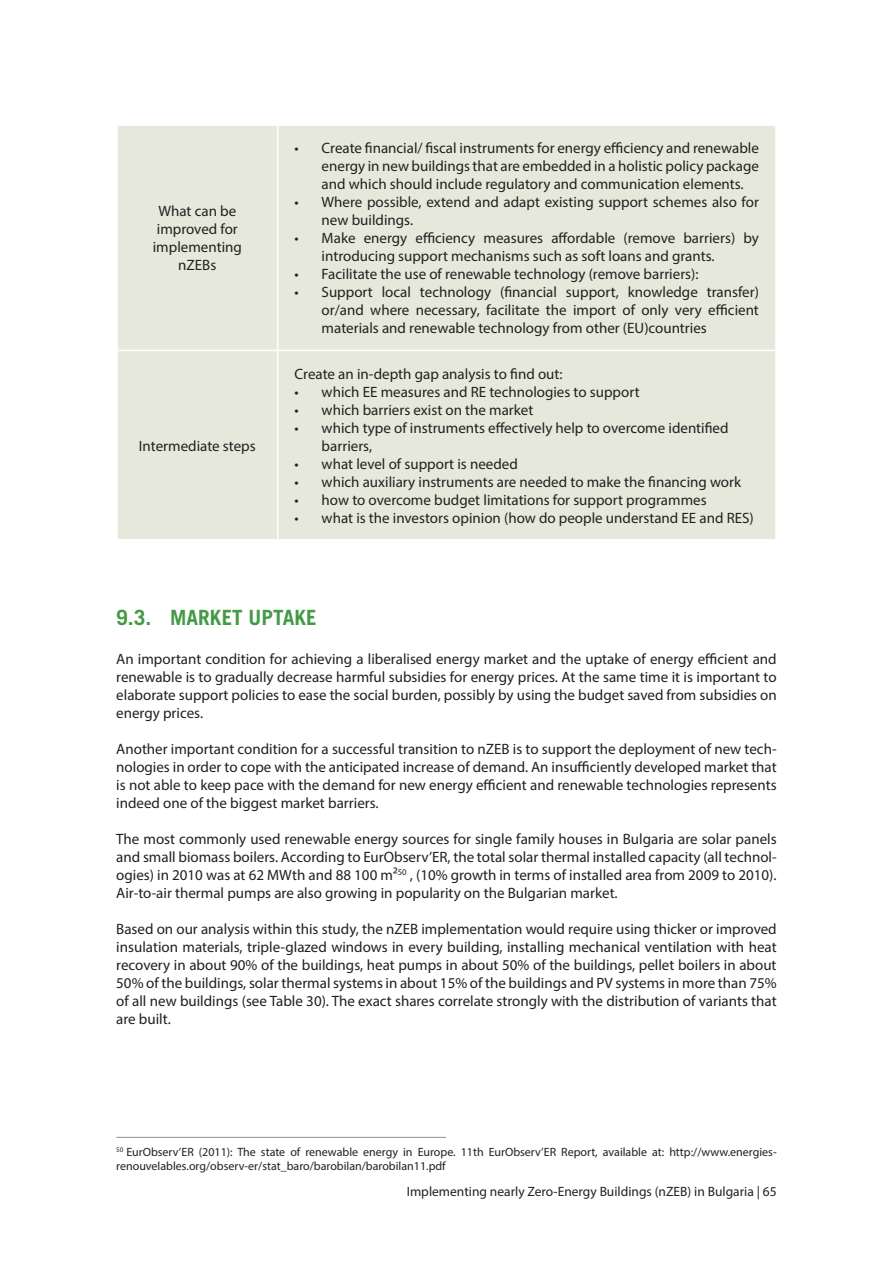
<style>
.page{position:relative;width:893px;height:1263px;background:#fff}
.page>*{position:absolute;margin:0;border:0;box-sizing:border-box;transform-origin:0 0}
.t1{font:700 21px "Trade Gothic LT Std";color:#449a46}
.t2{font:15px/18px "Myriad Pro";color:#231f20;text-align:justify}
.t3{font:13.5px "Myriad Pro";color:#231f20}
.t4{font:12px/14.4px "Myriad Pro";color:#231f20}
</style>
<div class="page">
<div style="left:118px;top:126px;width:657px;height:413px;background:#e6e8dc"></div>
<hr style="left:116px;top:350px;width:162px;height:1px;background:#fff">
<hr style="left:278px;top:350px;width:499px;height:1px;background:#fff">
<hr style="left:277px;top:126px;width:1px;height:224px;background:#fff">
<hr style="left:277px;top:351px;width:1px;height:188px;background:#fff">
<hr style="left:116px;top:1137px;width:330px;height:1px;background:#231f20">
<p class="t2" style="left:153px;top:202px;width:91px;text-align:center">What can be improved for implementing nZEBs</p>
<p class="t2" style="left:139px;top:436px;width:118px">Intermediate steps</p>
<p class="t2" style="left:322px;top:139px;width:439px;text-indent:-27px">• Create financial/ fiscal instruments for energy efficiency and renewable energy in new buildings that are embedded in a holistic policy package and which should include regulatory and communication elements.</p>
<p class="t2" style="left:322px;top:193px;width:439px;text-indent:-27px">• Where possible, extend and adapt existing support schemes also for new buildings.</p>
<p class="t2" style="left:322px;top:229px;width:439px;text-indent:-27px">• Make energy efficiency measures affordable (remove barriers) by introducing support mechanisms such as soft loans and grants.</p>
<p class="t2" style="left:295px;top:265px;width:405px">• Facilitate the use of renewable technology (remove barriers):</p>
<p class="t2" style="left:322px;top:283px;width:439px;text-indent:-27px">• Support local technology (financial support, knowledge transfer) or/and where necessary, facilitate the import of only very efficient materials and renewable technology from other (EU)countries</p>
<p class="t2" style="left:295px;top:364px;width:269px">Create an in-depth gap analysis to find out:</p>
<p class="t2" style="left:295px;top:382px;width:346px">• which EE measures and RE technologies to support</p>
<p class="t2" style="left:295px;top:400px;width:240px">• which barriers exist on the market</p>
<p class="t2" style="left:322px;top:418px;width:408px;text-indent:-27px">• which type of instruments effectively help to overcome identified barriers,</p>
<p class="t2" style="left:295px;top:454px;width:225px">• what level of support is needed</p>
<p class="t2" style="left:295px;top:472px;width:448px">• which auxiliary instruments are needed to make the financing work</p>
<p class="t2" style="left:295px;top:490px;width:413px">• how to overcome budget limitations for support programmes</p>
<p class="t2" style="left:295px;top:508px;width:461px">• what is the investors opinion (how do people understand EE and RES)</p>
<p class="t1" style="left:116px;top:604px;width:202px">9.3. MARKET UPTAKE</p>
<p class="t2" style="left:116px;top:650px;width:662px">An important condition for achieving a liberalised energy market and the uptake of energy efficient and renewable is to gradually decrease harmful subsidies for energy prices. At the same time it is important to elaborate support policies to ease the social burden, possibly by using the budget saved from subsidies on energy prices.</p>
<p class="t2" style="left:116px;top:740px;width:662px">Another important condition for a successful transition to nZEB is to support the deployment of new tech&shy;nologies in order to cope with the anticipated increase of demand. An insufficiently developed market that is not able to keep pace with the demand for new energy efficient and renewable technologies represents indeed one of the biggest market barriers.</p>
<p class="t2" style="left:116px;top:830px;width:662px">The most commonly used renewable energy sources for single family houses in Bulgaria are solar panels and small biomass boilers. According to EurObserv’ER, the total solar thermal installed capacity (all technol&shy;ogies) in 2010 was at 62 MWth and 88 100 m²<sup>50</sup> , (10% growth in terms of installed area from 2009 to 2010).<br>Air-to-air thermal pumps are also growing in popularity on the Bulgarian market.</p>
<p class="t2" style="left:116px;top:920px;width:662px">Based on our analysis within this study, the nZEB implementation would require using thicker or improved insulation materials, triple-glazed windows in every building, installing mechanical ventilation with heat recovery in about 90% of the buildings, heat pumps in about 50% of the buildings, pellet boilers in about 50% of the buildings, solar thermal systems in about 15% of the buildings and PV systems in more than 75% of all new buildings (see Table 30). The exact shares correlate strongly with the distribution of variants that are built.</p>
<p class="t4" style="left:116px;top:1144px;width:662px"><sup>50</sup> EurObserv’ER (2011): The state of renewable energy in Europe. 11th EurObserv’ER Report, available at: http://www.energies&shy;renouvelables.org/observ-er/stat_baro/barobilan/barobilan11.pdf</p>
<p class="t3" style="left:407px;top:1183px;width:371px">Implementing nearly Zero-Energy Buildings (nZEB) in Bulgaria | 65</p>
</div>
